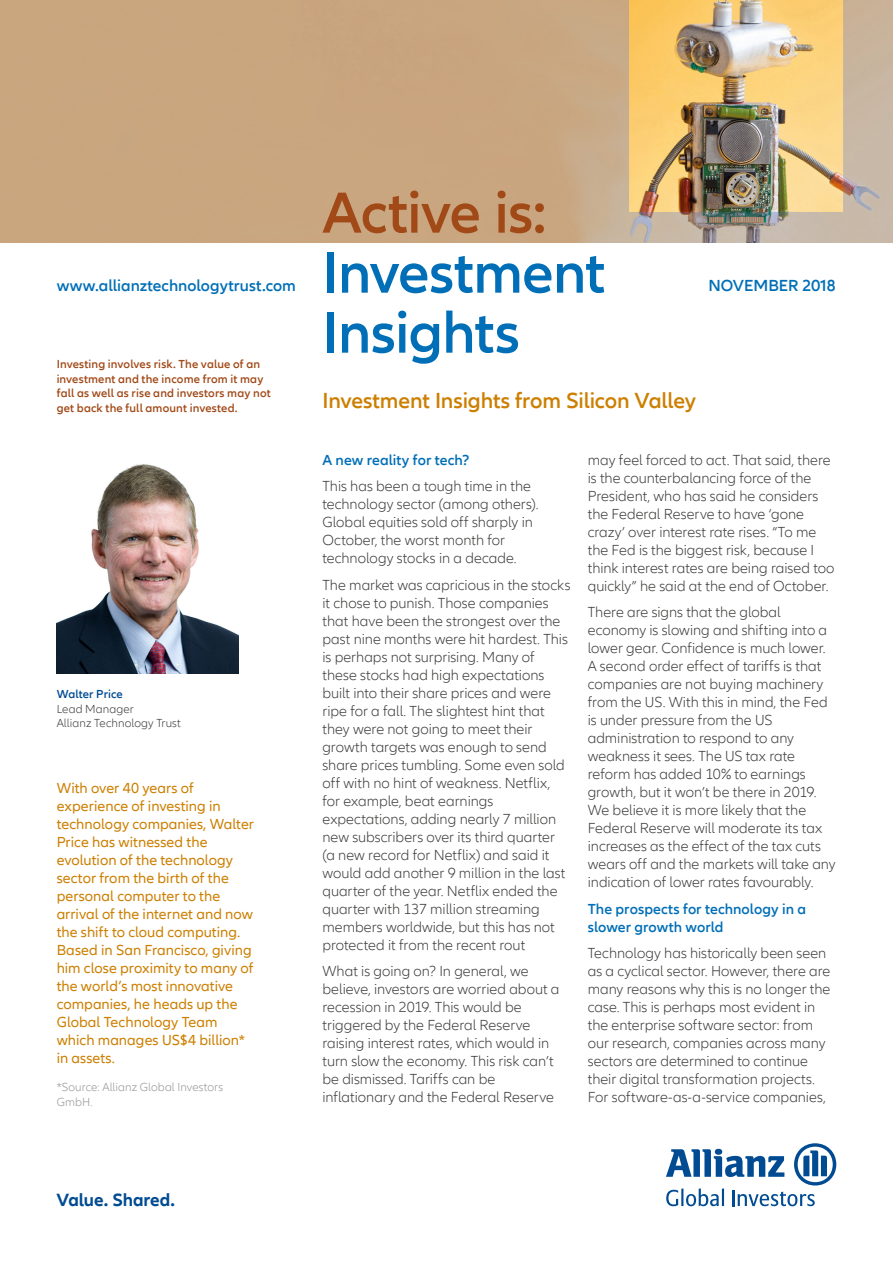
<style>
.page{position:relative;width:893px;height:1263px;background:#fff}
.page>*{position:absolute;margin:0;border:0;box-sizing:border-box;transform-origin:0 0}
.t1{font:600 60px/60px "Allianz Neo";letter-spacing:-.015em;color:#006fb7}
.t2{font:600 60px "Allianz Neo";letter-spacing:-.015em;color:#a14917}
.t3{font:600 22.5px "Allianz Neo";letter-spacing:-.01em;color:#cc7f00}
.t4{font:700 18.3px "Allianz Neo";letter-spacing:-.005em;color:#004b92}
.t5{font:600 16.5px "Allianz Neo";color:#006fb7}
.t6{font:300 15px/18px "Allianz Neo";color:#3b3b3a}
.t7{font:15px/18px "Allianz Neo";letter-spacing:.005em;color:#cc7f00}
.t8{font:600 15px/18px "Allianz Neo";letter-spacing:.005em;color:#006fb7}
.t9{font:600 12px/14.4px "Allianz Neo";letter-spacing:.01em;color:#a14917}
.t10{font:300 12px/14.4px "Allianz Neo";letter-spacing:.01em;color:#949494}
.t11{font:300 12px/14.4px "Allianz Neo";letter-spacing:.01em;color:#3b3b3a}
.t12{font:600 12px "Allianz Neo";letter-spacing:.01em;color:#004b92}
</style>
<div class="page">
<svg style="left:666px;top:1143px;width:170px;height:63px"></svg>
<img style="left:0;top:0;width:893px;height:242px">
<img style="left:57px;top:464px;width:181px;height:209px">
<h1 class="t2" style="left:322px;top:178px;width:225px">Active is:</h1>
<h1 class="t1" style="left:322px;top:244px;width:284px">Investment<br>Insights</h1>
<p class="t5" style="left:57px;top:276px;width:241px">www.allianztechnologytrust.com</p>
<p class="t5" style="left:708px;top:276px;width:129px">NOVEMBER 2018</p>
<p class="t9" style="left:57px;top:357px;width:216px">Investing involves risk. The value of an investment and the income from it may fall as well as rise and investors may not get back the full amount invested.</p>
<h2 class="t3" style="left:322px;top:388px;width:375px">Investment Insights from Silicon Valley</h2>
<p class="t12" style="left:57px;top:687px;width:68px">Walter Price</p>
<p class="t11" style="left:57px;top:702px;width:126px">Lead Manager<br>Allianz Technology Trust</p>
<p class="t7" style="left:57px;top:779px;width:199px">With over 40 years of experience of investing in technology companies, Walter<br>Price has witnessed the evolution of the technology sector from the birth of the personal computer to the arrival of the internet and now the shift to cloud computing.<br>Based in San Francisco, giving him close proximity to many of the world’s most innovative companies, he heads up the<br>Global Technology Team which manages US$4 billion* in assets.</p>
<p class="t10" style="left:57px;top:1080px;width:168px">*Source: Allianz Global Investors<br>GmbH.</p>
<p class="t4" style="left:57px;top:1189px;width:120px">Value. Shared.</p>
<p class="t8" style="left:322px;top:451px;width:149px">A new reality for tech?</p>
<p class="t6" style="left:322px;top:478px;width:218px">This has been a tough time in the technology sector (among others).<br>Global equities sold off sharply in<br>October, the worst month for technology stocks in a decade.</p>
<p class="t6" style="left:322px;top:576px;width:250px">The market was capricious in the stocks it chose to punish. Those companies that have been the strongest over the past nine months were hit hardest. This is perhaps not surprising. Many of these stocks had high expectations built into their share prices and were ripe for a fall. The slightest hint that they were not going to meet their growth targets was enough to send share prices tumbling. Some even sold off with no hint of weakness. Netflix, for example, beat earnings expectations, adding nearly 7 million new subscribers over its third quarter (a new record for Netflix) and said it would add another 9 million in the last quarter of the year. Netflix ended the quarter with 137 million streaming members worldwide, but this has not protected it from the recent rout</p>
<p class="t6" style="left:322px;top:963px;width:239px">What is going on? In general, we believe, investors are worried about a recession in 2019. This would be triggered by the Federal Reserve raising interest rates, which would in turn slow the economy. This risk can’t be dismissed. Tariffs can be inflationary and the Federal Reserve</p>
<p class="t6" style="left:588px;top:451px;width:248px">may feel forced to act. That said, there is the counterbalancing force of the President, who has said he considers the Federal Reserve to have ‘gone crazy’ over interest rate rises. “To me the Fed is the biggest risk, because I think interest rates are being raised too quickly” he said at the end of October.</p>
<p class="t6" style="left:588px;top:604px;width:249px">There are signs that the global economy is slowing and shifting into a lower gear. Confidence is much lower.<br>A second order effect of tariffs is that companies are not buying machinery from the US. With this in mind, the Fed is under pressure from the US administration to respond to any weakness it sees. The US tax rate reform has added 10% to earnings growth, but it won’t be there in 2019.<br>We believe it is more likely that the Federal Reserve will moderate its tax increases as the effect of the tax cuts wears off and the markets will take any indication of lower rates favourably.</p>
<p class="t8" style="left:588px;top:900px;width:220px">The prospects for technology in a slower growth world</p>
<p class="t6" style="left:588px;top:945px;width:244px">Technology has historically been seen as a cyclical sector. However, there are many reasons why this is no longer the case. This is perhaps most evident in the enterprise software sector: from our research, companies across many sectors are determined to continue their digital transformation projects.<br>For software-as-a-service companies,</p>
</div>
